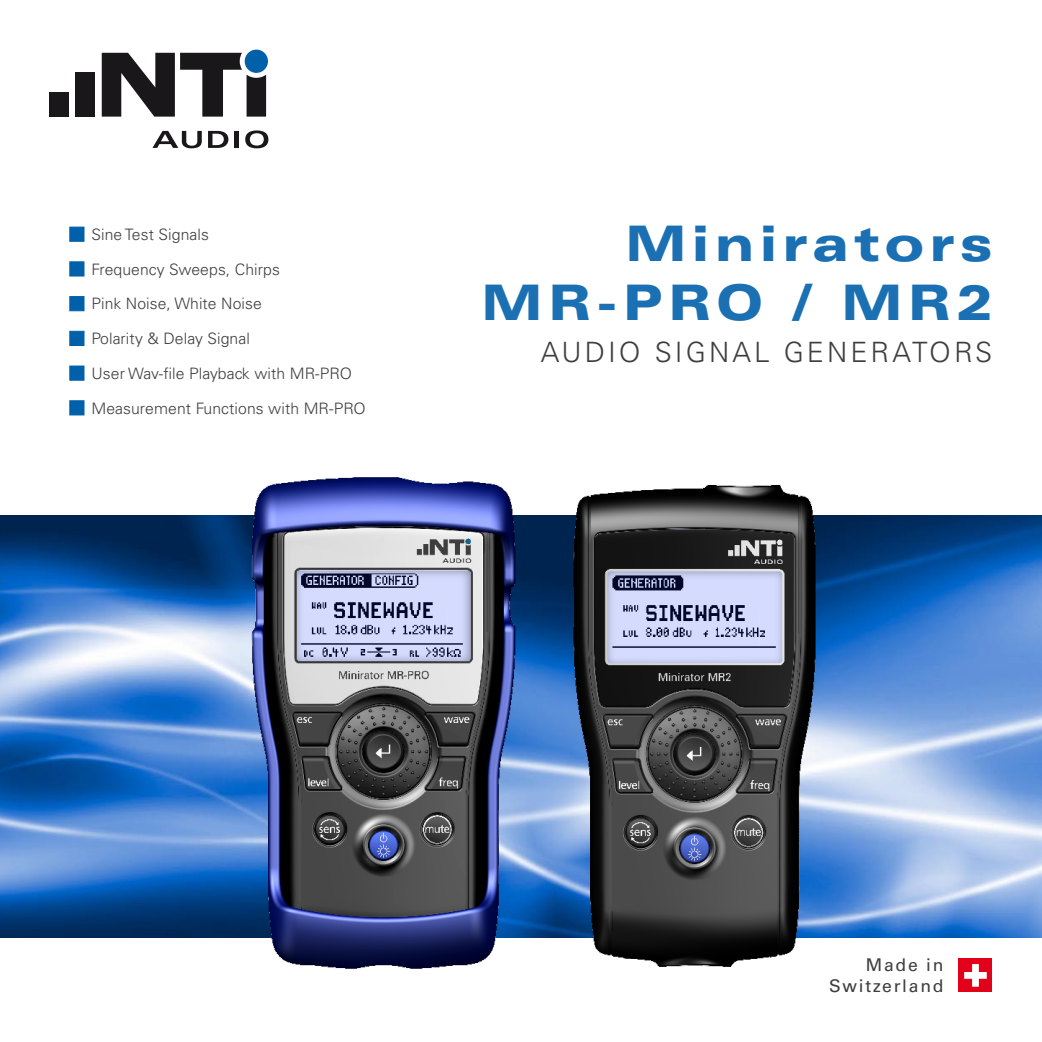
<style>
.page{position:relative;width:1042px;height:1042px;background:#fff}
.page>*{position:absolute;margin:0;border:0;box-sizing:border-box;transform-origin:0 0}
.P01_Product_Name_Fro{font:900 expanded 49px "Univers LT Std";letter-spacing:.1em;color:#1a70b2}
.P02_Product_Descript{font:300 28px "Univers LT Std";letter-spacing:.11em;color:#3e3e40}
.Made_in_Switzerland{font:17.5px "Univers LT Std";letter-spacing:.1em;color:#3e3e40}
.P10_Text{font:300 15.75px "Univers LT Std";letter-spacing:.005em;color:#3e3e40}
</style>
<div class="page">
<img style="left:0;top:516px;width:1042px;height:421px">
<div style="left:76px;top:72px;width:19px;height:45px;background:#1a171b"></div>
<div style="left:50px;top:92px;width:19px;height:25px;background:#1a171b"></div>
<svg style="left:152px;top:131px;width:50px;height:17px"></svg>
<svg style="left:208px;top:131px;width:20px;height:17px"></svg>
<hr style="left:235px;top:131px;width:4px;height:17px;background:#1a171b">
<svg style="left:245px;top:130px;width:23px;height:18px"></svg>
<svg style="left:102px;top:53px;width:164px;height:64px"></svg>
<div style="left:245px;top:50px;width:23px;height:23px;background:#0060a9;border-radius:50%"></div>
<div style="left:958px;top:958px;width:34px;height:34px;background:#e2001a"></div>
<svg style="left:964px;top:964px;width:23px;height:22px"></svg>
<img style="left:541px;top:485px;width:321px;height:482px">
<img style="left:220px;top:477px;width:307px;height:492px">
<div style="left:69px;top:227px;width:15px;height:15px;background:#0060a9;border:1px solid #0060a9"></div>
<div style="left:69px;top:261px;width:15px;height:15px;background:#0060a9;border:1px solid #0060a9"></div>
<div style="left:69px;top:296px;width:15px;height:15px;background:#0060a9;border:1px solid #0060a9"></div>
<div style="left:69px;top:331px;width:15px;height:15px;background:#0060a9;border:1px solid #0060a9"></div>
<div style="left:69px;top:366px;width:15px;height:14px;background:#0060a9;border:1px solid #0060a9"></div>
<div style="left:69px;top:400px;width:15px;height:15px;background:#0060a9;border:1px solid #0060a9"></div>
<p class="P10_Text" style="left:91px;top:225px;width:119px">Sine Test Signals</p>
<p class="P10_Text" style="left:91px;top:259px;width:190px">Frequency Sweeps, Chirps</p>
<p class="P10_Text" style="left:91px;top:294px;width:172px">Pink Noise, White Noise</p>
<p class="P10_Text" style="left:91px;top:329px;width:160px">Polarity &amp; Delay Signal</p>
<p class="P10_Text" style="left:91px;top:364px;width:262px">User Wav-file Playback with MR-PRO</p>
<p class="P10_Text" style="left:91px;top:398px;width:276px">Measurement Functions with MR-PRO</p>
<p class="P01_Product_Name_Fro" style="left:625px;top:215px;width:369px">Minirators</p>
<p class="P01_Product_Name_Fro" style="left:481px;top:274px;width:513px">MR-PRO / MR2</p>
<p class="P02_Product_Descript" style="left:541px;top:335px;width:453px">AUDIO Signal GeneratorS</p>
<p class="Made_in_Switzerland" style="left:866px;top:955px;width:79px">Made in</p>
<p class="Made_in_Switzerland" style="left:829px;top:976px;width:116px">Switzerland</p>
</div>
